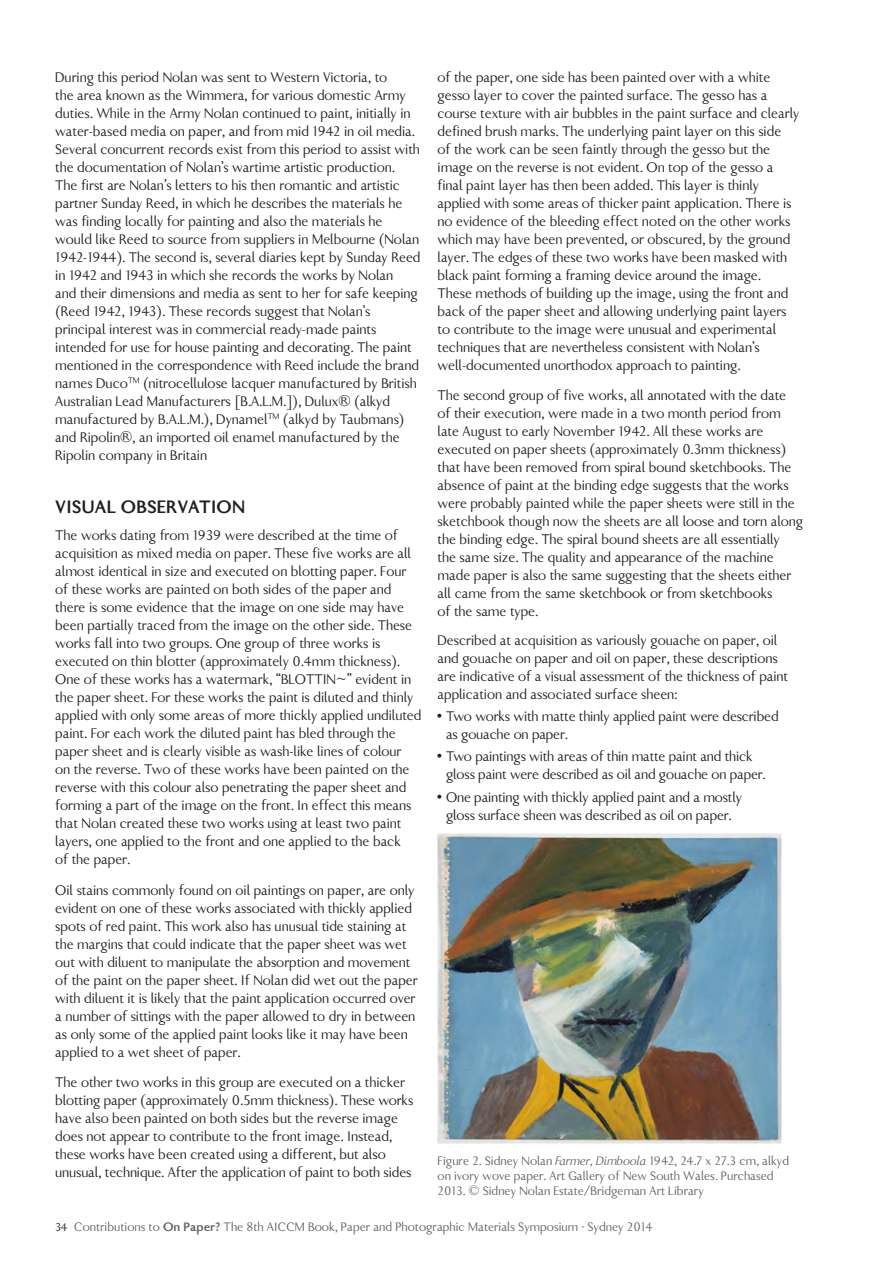
<style>
.page{position:relative;width:893px;height:1263px;background:#fff}
.page>*{position:absolute;margin:0;border:0;box-sizing:border-box;transform-origin:0 0}
.t1{font:700 20.85px "Gill New Antique";letter-spacing:.005em;color:#231f20}
.t2{font:16.2px/18px "Gill New Antique";letter-spacing:-.005em;color:#231f20}
.t3{font:14.25px/15px "Gill New Antique";color:#636366}
.s1{font-style:italic}
.s2{font-size:13.2px;color:#231f20}
.s3{font-weight:700}
</style>
<div class="page">
<img style="left:437px;top:833px;width:345px;height:311px">
<p class="t2" style="left:55px;top:68px;width:367px">During this period Nolan was sent to Western Victoria, to<br>the area known as the Wimmera, for various domestic Army duties. While in the Army Nolan continued to paint, initially in water-based media on paper, and from mid 1942 in oil media.<br>Several concurrent records exist from this period to assist with the documentation of Nolan’s wartime artistic production.<br>The first are Nolan’s letters to his then romantic and artistic partner Sunday Reed, in which he describes the materials he was finding locally for painting and also the materials he would like Reed to source from suppliers in Melbourne (Nolan 1942-1944). The second is, several diaries kept by Sunday Reed in 1942 and 1943 in which she records the works by Nolan<br>and their dimensions and media as sent to her for safe keeping (Reed 1942, 1943). These records suggest that Nolan’s principal interest was in commercial ready-made paints intended for use for house painting and decorating. The paint mentioned in the correspondence with Reed include the brand names Duco™ (nitrocellulose lacquer manufactured by British Australian Lead Manufacturers [B.A.L.M.]), Dulux® (alkyd manufactured by B.A.L.M.), Dynamel™ (alkyd by Taubmans) and Ripolin®, an imported oil enamel manufactured by the Ripolin company in Britain</p>
<p class="t1" style="left:55px;top:496px;width:191px">VISUAL OBSERVATION</p>
<p class="t2" style="left:55px;top:526px;width:368px">The works dating from 1939 were described at the time of acquisition as mixed media on paper. These five works are all almost identical in size and executed on blotting paper. Four of these works are painted on both sides of the paper and there is some evidence that the image on one side may have been partially traced from the image on the other side. These works fall into two groups. One group of three works is executed on thin blotter (approximately 0.4mm thickness).<br>One of these works has a watermark, “BLOTTIN~” evident in the paper sheet. For these works the paint is diluted and thinly applied with only some areas of more thickly applied undiluted paint. For each work the diluted paint has bled through the paper sheet and is clearly visible as wash-like lines of colour<br>on the reverse. Two of these works have been painted on the reverse with this colour also penetrating the paper sheet and forming a part of the image on the front. In effect this means that Nolan created these two works using at least two paint layers, one applied to the front and one applied to the back<br>of the paper.</p>
<p class="t2" style="left:55px;top:881px;width:364px">Oil stains commonly found on oil paintings on paper, are only evident on one of these works associated with thickly applied spots of red paint. This work also has unusual tide staining at the margins that could indicate that the paper sheet was wet out with diluent to manipulate the absorption and movement of the paint on the paper sheet. If Nolan did wet out the paper with diluent it is likely that the paint application occurred over a number of sittings with the paper allowed to dry in between as only some of the applied paint looks like it may have been applied to a wet sheet of paper.</p>
<p class="t2" style="left:55px;top:1073px;width:360px">The other two works in this group are executed on a thicker blotting paper (approximately 0.5mm thickness). These works have also been painted on both sides but the reverse image does not appear to contribute to the front image. Instead, these works have been created using a different, but also unusual, technique. After the application of paint to both sides</p>
<p class="t2" style="left:438px;top:68px;width:363px">of the paper, one side has been painted over with a white gesso layer to cover the painted surface. The gesso has a course texture with air bubbles in the paint surface and clearly defined brush marks. The underlying paint layer on this side<br>of the work can be seen faintly through the gesso but the image on the reverse is not evident. On top of the gesso a final paint layer has then been added. This layer is thinly applied with some areas of thicker paint application. There is no evidence of the bleeding effect noted on the other works which may have been prevented, or obscured, by the ground layer. The edges of these two works have been masked with black paint forming a framing device around the image.<br>These methods of building up the image, using the front and back of the paper sheet and allowing underlying paint layers to contribute to the image were unusual and experimental techniques that are nevertheless consistent with Nolan’s well-documented unorthodox approach to painting.</p>
<p class="t2" style="left:438px;top:386px;width:367px">The second group of five works, all annotated with the date<br>of their execution, were made in a two month period from late August to early November 1942. All these works are executed on paper sheets (approximately 0.3mm thickness) that have been removed from spiral bound sketchbooks. The absence of paint at the binding edge suggests that the works were probably painted while the paper sheets were still in the sketchbook though now the sheets are all loose and torn along the binding edge. The spiral bound sheets are all essentially<br>the same size. The quality and appearance of the machine made paper is also the same suggesting that the sheets either all came from the same sketchbook or from sketchbooks<br>of the same type.</p>
<p class="t2" style="left:438px;top:631px;width:352px">Described at acquisition as variously gouache on paper, oil and gouache on paper and oil on paper, these descriptions are indicative of a visual assessment of the thickness of paint application and associated surface sheen:</p>
<p class="t2" style="left:446px;top:707px;width:334px;text-indent:-8px">• Two works with matte thinly applied paint were described as gouache on paper.</p>
<p class="t2" style="left:446px;top:748px;width:321px;text-indent:-8px">• Two paintings with areas of thin matte paint and thick gloss paint were described as oil and gouache on paper.</p>
<p class="t2" style="left:438px;top:788px;width:306px;text-align:center">• One painting with thickly applied paint and a mostly gloss surface sheen was described as oil on paper.</p>
<p class="t3" style="left:438px;top:1153px;width:353px">Figure 2. Sidney Nolan <span class="s1">Farmer, Dimboola</span> 1942, 24.7 x 27.3 cm, alkyd on ivory wove paper. Art Gallery of New South Wales. Purchased<br>2013. © Sidney Nolan Estate/Bridgeman Art Library</p>
<p class="t3" style="left:55px;top:1219px;width:599px"><span class="s2">34</span> Contributions to <span class="s3">On Paper?</span> The 8th AICCM Book, Paper and Photographic Materials Symposium · Sydney 2014</p>
</div>
